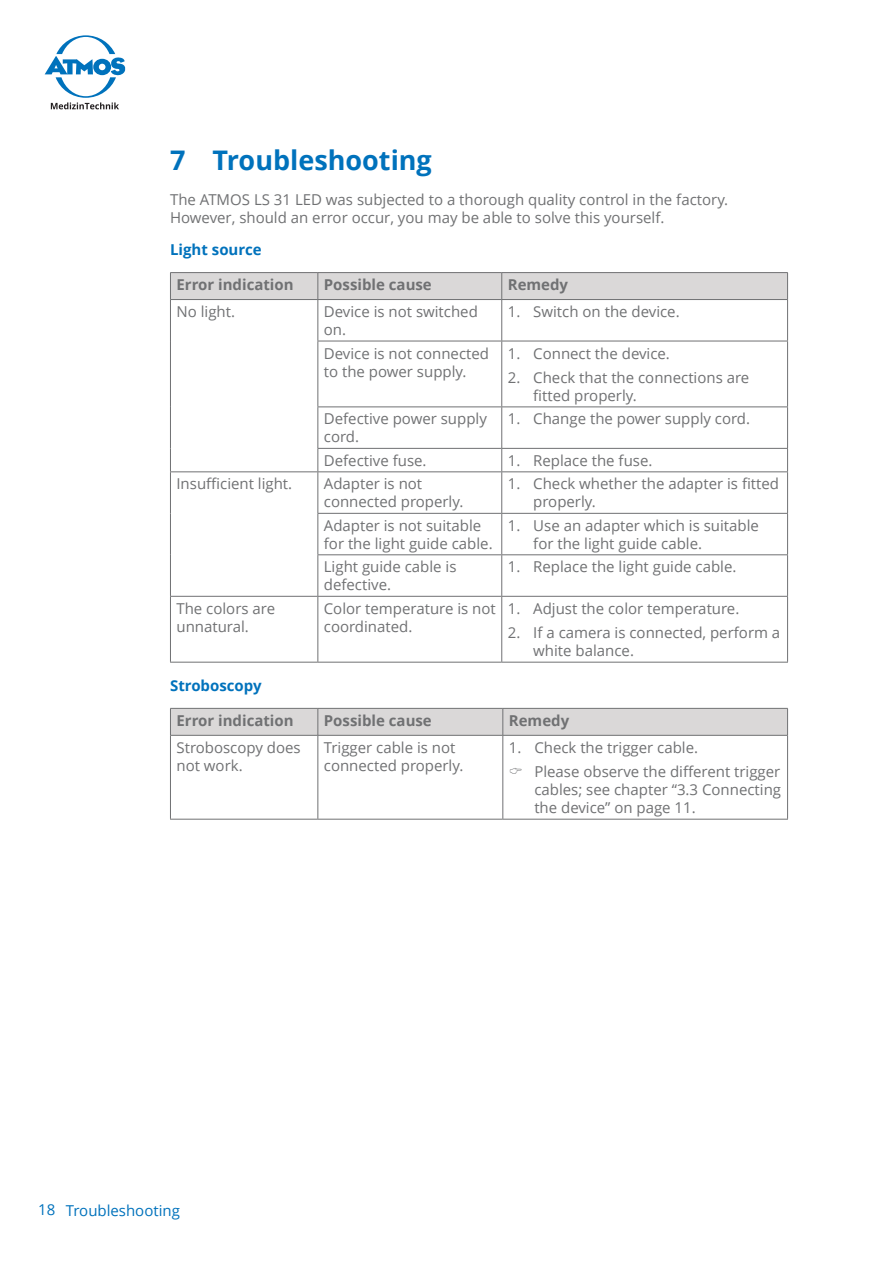
<style>
.page{position:relative;width:893px;height:1263px;background:#fff}
.page>*{position:absolute;margin:0;border:0;box-sizing:border-box;transform-origin:0 0}
.t1{font:700 27px "Open Sans";color:#0072bc}
.Information{font:15px/18px "Open Sans";color:#707173}
.Tabellenkopf{font:700 15px "Open Sans";color:#707173}
.Zwischenüberschrift{font:700 15px "Open Sans";color:#0072bc}
.t2{font:15px "Open Sans";color:#0072bc}
</style>
<div class="page">
<svg style="left:45px;top:35px;width:80px;height:74px"></svg>
<hr style="left:170px;top:300px;width:1px;height:41px;background:#707173">
<hr style="left:317px;top:300px;width:1px;height:41px;background:#707173">
<hr style="left:501px;top:300px;width:1px;height:41px;background:#707173">
<hr style="left:787px;top:300px;width:1px;height:41px;background:#707173">
<hr style="left:170px;top:341px;width:1px;height:66px;background:#707173">
<hr style="left:317px;top:341px;width:185px;height:1px;background:#707173">
<hr style="left:317px;top:341px;width:1px;height:65px;background:#707173">
<hr style="left:502px;top:341px;width:286px;height:1px;background:#707173">
<hr style="left:501px;top:341px;width:1px;height:65px;background:#707173">
<hr style="left:787px;top:341px;width:1px;height:65px;background:#707173">
<hr style="left:170px;top:407px;width:1px;height:41px;background:#707173">
<hr style="left:317px;top:406px;width:185px;height:1px;background:#707173">
<hr style="left:317px;top:407px;width:1px;height:41px;background:#707173">
<hr style="left:502px;top:406px;width:286px;height:1px;background:#707173">
<hr style="left:501px;top:407px;width:1px;height:41px;background:#707173">
<hr style="left:787px;top:407px;width:1px;height:41px;background:#707173">
<svg style="left:170px;top:448px;width:1px;height:23px"></svg>
<hr style="left:317px;top:448px;width:185px;height:1px;background:#707173">
<svg style="left:317px;top:449px;width:1px;height:22px"></svg>
<hr style="left:502px;top:448px;width:286px;height:1px;background:#707173">
<svg style="left:501px;top:449px;width:1px;height:22px"></svg>
<svg style="left:787px;top:449px;width:1px;height:22px"></svg>
<hr style="left:170px;top:471px;width:148px;height:1px;background:#707173">
<hr style="left:170px;top:472px;width:1px;height:41px;background:#707173">
<hr style="left:318px;top:471px;width:184px;height:1px;background:#707173">
<hr style="left:317px;top:472px;width:1px;height:41px;background:#707173">
<hr style="left:502px;top:471px;width:286px;height:1px;background:#707173">
<hr style="left:501px;top:472px;width:1px;height:41px;background:#707173">
<hr style="left:787px;top:472px;width:1px;height:41px;background:#707173">
<hr style="left:170px;top:513px;width:1px;height:42px;background:#707173">
<hr style="left:317px;top:513px;width:185px;height:1px;background:#707173">
<hr style="left:317px;top:514px;width:1px;height:40px;background:#707173">
<hr style="left:502px;top:513px;width:286px;height:1px;background:#707173">
<hr style="left:501px;top:514px;width:1px;height:40px;background:#707173">
<hr style="left:787px;top:514px;width:1px;height:40px;background:#707173">
<hr style="left:170px;top:555px;width:1px;height:41px;background:#707173">
<hr style="left:317px;top:554px;width:185px;height:1px;background:#707173">
<hr style="left:317px;top:555px;width:1px;height:41px;background:#707173">
<hr style="left:502px;top:554px;width:286px;height:1px;background:#707173">
<hr style="left:501px;top:555px;width:1px;height:41px;background:#707173">
<hr style="left:787px;top:555px;width:1px;height:41px;background:#707173">
<hr style="left:170px;top:596px;width:148px;height:1px;background:#707173">
<hr style="left:170px;top:597px;width:1px;height:65px;background:#707173">
<hr style="left:318px;top:596px;width:184px;height:1px;background:#707173">
<hr style="left:317px;top:597px;width:1px;height:65px;background:#707173">
<hr style="left:502px;top:596px;width:286px;height:1px;background:#707173">
<hr style="left:501px;top:597px;width:1px;height:65px;background:#707173">
<hr style="left:787px;top:597px;width:1px;height:65px;background:#707173">
<hr style="left:170px;top:662px;width:148px;height:1px;background:#707173">
<hr style="left:318px;top:662px;width:184px;height:1px;background:#707173">
<hr style="left:502px;top:662px;width:286px;height:1px;background:#707173">
<hr style="left:170px;top:272px;width:148px;height:1px;background:#707173">
<hr style="left:318px;top:272px;width:184px;height:1px;background:#707173">
<hr style="left:502px;top:272px;width:286px;height:1px;background:#707173">
<svg style="left:170px;top:273px;width:618px;height:27px;background:#d5d3d3"></svg>
<hr style="left:170px;top:735px;width:1px;height:84px;background:#707173">
<hr style="left:317px;top:735px;width:1px;height:84px;background:#707173">
<hr style="left:502px;top:735px;width:1px;height:84px;background:#707173">
<hr style="left:787px;top:735px;width:1px;height:84px;background:#707173">
<hr style="left:170px;top:819px;width:148px;height:1px;background:#707173">
<hr style="left:318px;top:819px;width:185px;height:1px;background:#707173">
<hr style="left:503px;top:819px;width:285px;height:1px;background:#707173">
<hr style="left:170px;top:735px;width:148px;height:1px;background:#707173">
<hr style="left:318px;top:735px;width:185px;height:1px;background:#707173">
<hr style="left:503px;top:735px;width:285px;height:1px;background:#707173">
<svg style="left:170px;top:708px;width:618px;height:27px;background:#d5d3d3"></svg>
<p class="t1" style="left:170px;top:141px;width:263px">7 Troubleshooting</p>
<p class="Information" style="left:170px;top:190px;width:560px">The ATMOS LS 31 LED was subjected to a thorough quality control in the factory.<br>However, should an error occur, you may be able to solve this yourself.</p>
<p class="Zwischenüberschrift" style="left:170px;top:239px;width:93px">Light source</p>
<p class="Tabellenkopf" style="left:176px;top:274px;width:119px">Error indication</p>
<p class="Tabellenkopf" style="left:324px;top:274px;width:109px">Possible cause</p>
<p class="Tabellenkopf" style="left:508px;top:274px;width:62px">Remedy</p>
<p class="Information" style="left:176px;top:302px;width:60px">No light.</p>
<p class="Information" style="left:324px;top:302px;width:156px">Device is not switched on.</p>
<p class="Information" style="left:508px;top:302px;width:173px">1. Switch on the device.</p>
<p class="Information" style="left:324px;top:344px;width:167px">Device is not connected to the power supply.</p>
<p class="Information" style="left:508px;top:344px;width:164px">1. Connect the device.</p>
<p class="Information" style="left:533px;top:368px;width:218px;text-indent:-26px">2. Check that the connections are fitted properly.</p>
<p class="Information" style="left:324px;top:409px;width:165px">Defective power supply cord.</p>
<p class="Information" style="left:508px;top:409px;width:244px">1. Change the power supply cord.</p>
<p class="Information" style="left:324px;top:451px;width:104px">Defective fuse.</p>
<p class="Information" style="left:508px;top:451px;width:146px">1. Replace the fuse.</p>
<p class="Information" style="left:176px;top:474px;width:117px">Insufficient light.</p>
<p class="Information" style="left:324px;top:474px;width:141px">Adapter is not connected properly.</p>
<p class="Information" style="left:533px;top:474px;width:247px;text-indent:-26px">1. Check whether the adapter is fitted properly.</p>
<p class="Information" style="left:324px;top:516px;width:170px">Adapter is not suitable for the light guide cable.</p>
<p class="Information" style="left:533px;top:516px;width:227px;text-indent:-26px">1. Use an adapter which is suitable for the light guide cable.</p>
<p class="Information" style="left:324px;top:557px;width:134px">Light guide cable is defective.</p>
<p class="Information" style="left:508px;top:557px;width:230px">1. Replace the light guide cable.</p>
<p class="Information" style="left:176px;top:599px;width:100px">The colors are unnatural.</p>
<p class="Information" style="left:324px;top:599px;width:173px">Color temperature is not coordinated.</p>
<p class="Information" style="left:508px;top:599px;width:233px">1. Adjust the color temperature.</p>
<p class="Information" style="left:533px;top:623px;width:249px;text-indent:-26px">2. If a camera is connected, perform a white balance.</p>
<p class="Zwischenüberschrift" style="left:170px;top:675px;width:93px">Stroboscopy</p>
<p class="Tabellenkopf" style="left:176px;top:710px;width:119px">Error indication</p>
<p class="Tabellenkopf" style="left:324px;top:710px;width:109px">Possible cause</p>
<p class="Tabellenkopf" style="left:509px;top:710px;width:62px">Remedy</p>
<p class="Information" style="left:176px;top:738px;width:126px">Stroboscopy does not work.</p>
<p class="Information" style="left:324px;top:738px;width:141px">Trigger cable is not connected properly.</p>
<p class="Information" style="left:509px;top:738px;width:191px">1. Check the trigger cable.</p>
<p class="Information" style="left:534px;top:762px;width:248px;text-align:justify">Please observe the different trigger cables; see chapter “3.3 Connecting the device” on page 11.</p>
<p class="t2" style="left:38px;top:1200px;width:143px">18 Troubleshooting</p>
</div>
